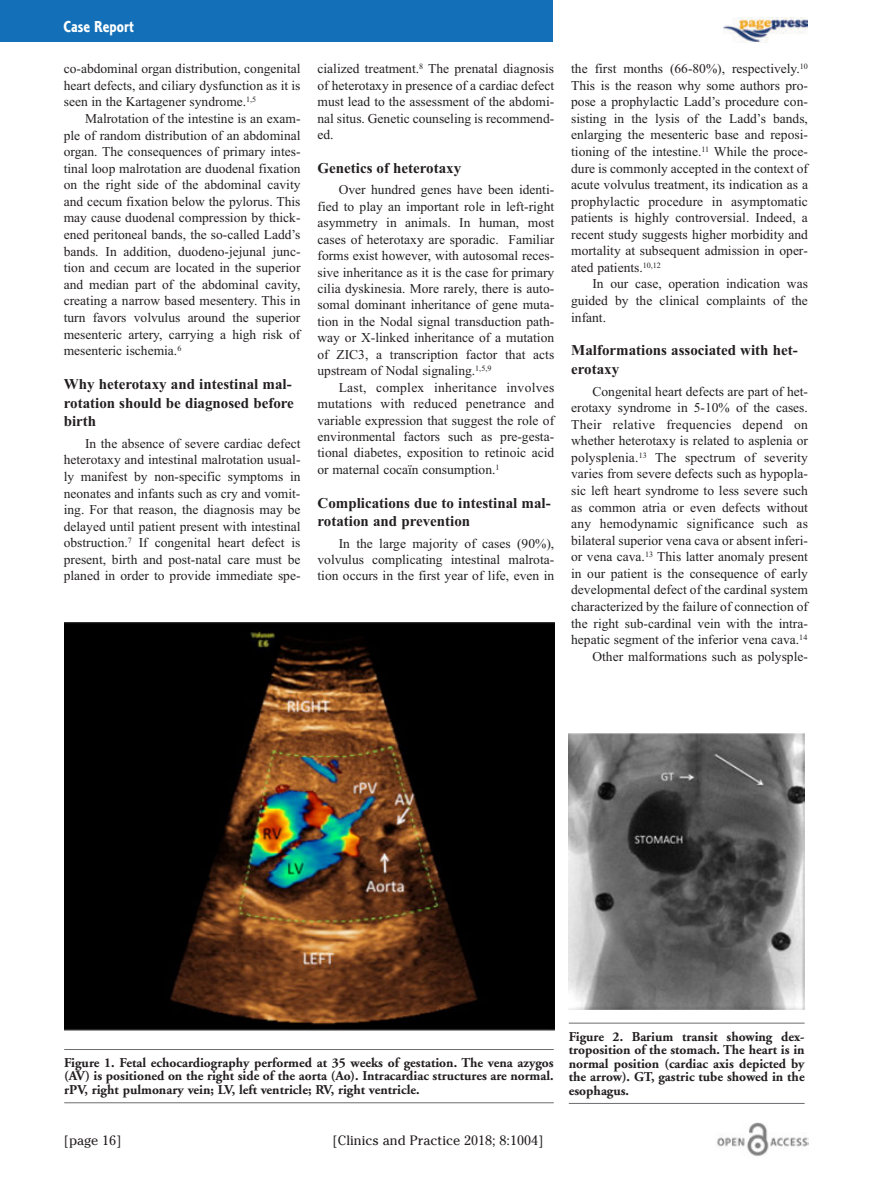
<style>
.page{position:relative;width:893px;height:1191px;background:#fff}
.page>*{position:absolute;margin:0;border:0;box-sizing:border-box;transform-origin:0 0}
.t1{font:16.5px "Corinthian Bold Condensed Plain";color:#fff}
.t2{font:700 15px/18.3px "Times New Roman";color:#231f20}
.t3{font:13.5px/16.5px "Times New Roman";color:#231f20;text-align:justify}
.t4{font:700 13.5px/13.5px "Adobe Garamond";color:#231f20;text-align:justify}
.t5{font:13.5px "Cheltenham";color:#231f20}
</style>
<div class="page">
<div style="left:0;top:0;width:553px;height:42px;background:#1370b8"></div>
<img style="left:717px;top:1123px;width:91px;height:33px">
<img style="left:723px;top:17px;width:84px;height:26px">
<hr style="left:64px;top:1049px;width:490px;height:1px;background:#6c6d70">
<hr style="left:64px;top:1102px;width:490px;height:1px;background:#6c6d70">
<img style="left:65px;top:622px;width:489px;height:409px">
<hr style="left:569px;top:1022px;width:236px;height:1px;background:#6c6d70">
<hr style="left:569px;top:1103px;width:236px;height:1px;background:#6c6d70">
<img style="left:569px;top:734px;width:236px;height:275px">
<p class="t1" style="left:63px;top:21px;width:72px">Case Report</p>
<p class="t3" style="left:64px;top:60px;width:238px">co-abdominal organ distribution, congenital heart defects, and ciliary dysfunction as it is seen in the Kartagener syndrome.<sup>1,5</sup></p>
<p class="t3" style="left:64px;top:110px;width:238px;text-indent:21px">Malrotation of the intestine is an exam&shy;ple of random distribution of an abdominal organ. The consequences of primary intes&shy;tinal loop malrotation are duodenal fixation on the right side of the abdominal cavity and cecum fixation below the pylorus. This may cause duodenal compression by thick&shy;ened peritoneal bands, the so-called Ladd’s bands. In addition, duodeno-jejunal junc&shy;tion and cecum are located in the superior and median part of the abdominal cavity, creating a narrow based mesentery. This in turn favors volvulus around the superior mesenteric artery, carrying a high risk of mesenteric ischemia.<sup>6</sup></p>
<p class="t2" style="left:64px;top:375px;width:232px">Why heterotaxy and intestinal mal&shy;rotation should be diagnosed before birth</p>
<p class="t3" style="left:64px;top:435px;width:238px;text-indent:21px">In the absence of severe cardiac defect heterotaxy and intestinal malrotation usual&shy;ly manifest by non-specific symptoms in neonates and infants such as cry and vomit&shy;ing. For that reason, the diagnosis may be delayed until patient present with intestinal obstruction.<sup>7</sup> If congenital heart defect is present, birth and post-natal care must be planed in order to provide immediate spe-</p>
<p class="t3" style="left:317px;top:60px;width:238px">cialized treatment.<sup>8</sup> The prenatal diagnosis of heterotaxy in presence of a cardiac defect must lead to the assessment of the abdomi&shy;nal situs. Genetic counseling is recommend&shy;ed.</p>
<p class="t2" style="left:317px;top:158px;width:145px">Genetics of heterotaxy</p>
<p class="t3" style="left:317px;top:181px;width:238px;text-indent:21px">Over hundred genes have been identi&shy;fied to play an important role in left-right asymmetry in animals. In human, most cases of heterotaxy are sporadic. Familiar forms exist however, with autosomal reces&shy;sive inheritance as it is the case for primary cilia dyskinesia. More rarely, there is auto&shy;somal dominant inheritance of gene muta&shy;tion in the Nodal signal transduction path&shy;way or X-linked inheritance of a mutation of ZIC3, a transcription factor that acts upstream of Nodal signaling.<sup>1,5,9</sup></p>
<p class="t3" style="left:317px;top:379px;width:238px;text-indent:21px">Last, complex inheritance involves mutations with reduced penetrance and variable expression that suggest the role of environmental factors such as pre-gesta&shy;tional diabetes, exposition to retinoic acid or maternal cocaïn consumption.<sup>1</sup></p>
<p class="t2" style="left:317px;top:493px;width:235px">Complications due to intestinal mal&shy;rotation and prevention</p>
<p class="t3" style="left:317px;top:534px;width:238px;text-indent:21px">In the large majority of cases (90%), volvulus complicating intestinal malrota&shy;tion occurs in the first year of life, even in</p>
<p class="t3" style="left:571px;top:60px;width:238px">the first months (66-80%), respectively.<sup>10<br></sup>This is the reason why some authors pro&shy;pose a prophylactic Ladd’s procedure con&shy;sisting in the lysis of the Ladd’s bands, enlarging the mesenteric base and reposi&shy;tioning of the intestine.<sup>11</sup> While the proce&shy;dure is commonly accepted in the context of acute volvulus treatment, its indication as a prophylactic procedure in asymptomatic patients is highly controversial. Indeed, a recent study suggests higher morbidity and mortality at subsequent admission in oper&shy;ated patients.<sup>10,12</sup></p>
<p class="t3" style="left:571px;top:275px;width:238px;text-indent:21px">In our case, operation indication was guided by the clinical complaints of the infant.</p>
<p class="t2" style="left:571px;top:341px;width:228px">Malformations associated with het&shy;erotaxy</p>
<p class="t3" style="left:571px;top:383px;width:238px;text-align:right">Congenital heart defects are part of het&shy;erotaxy syndrome in 5-10% of the cases.<br>Their relative frequencies depend on whether heterotaxy is related to asplenia or polysplenia.<sup>13</sup> The spectrum of severity varies from severe defects such as hypopla&shy;sic left heart syndrome to less severe such as common atria or even defects without any hemodynamic significance such as bilateral superior vena cava or absent inferi&shy;or vena cava.<sup>13</sup> This latter anomaly present in our patient is the consequence of early developmental defect of the cardinal system characterized by the failure of connection of the right sub-cardinal vein with the intra&shy;hepatic segment of the inferior vena cava.<sup>14<br></sup>Other malformations such as polysple-</p>
<p class="t4" style="left:64px;top:1057px;width:491px">Figure 1. Fetal echocardiography performed at 35 weeks of gestation. The vena azygos (AV) is positioned on the right side of the aorta (Ao). Intracardiac structures are normal. rPV, right pulmonary vein; LV, left ventricle; RV, right ventricle.</p>
<p class="t5" style="left:64px;top:1132px;width:59px">[page 16]</p>
<p class="t5" style="left:332px;top:1132px;width:213px">[Clinics and Practice 2018; 8:1004]</p>
<p class="t4" style="left:569px;top:1030px;width:237px">Figure 2. Barium transit showing dex&shy;troposition of the stomach. The heart is in normal position (cardiac axis depicted by the arrow). GT, gastric tube showed in the esophagus.</p>
</div>
